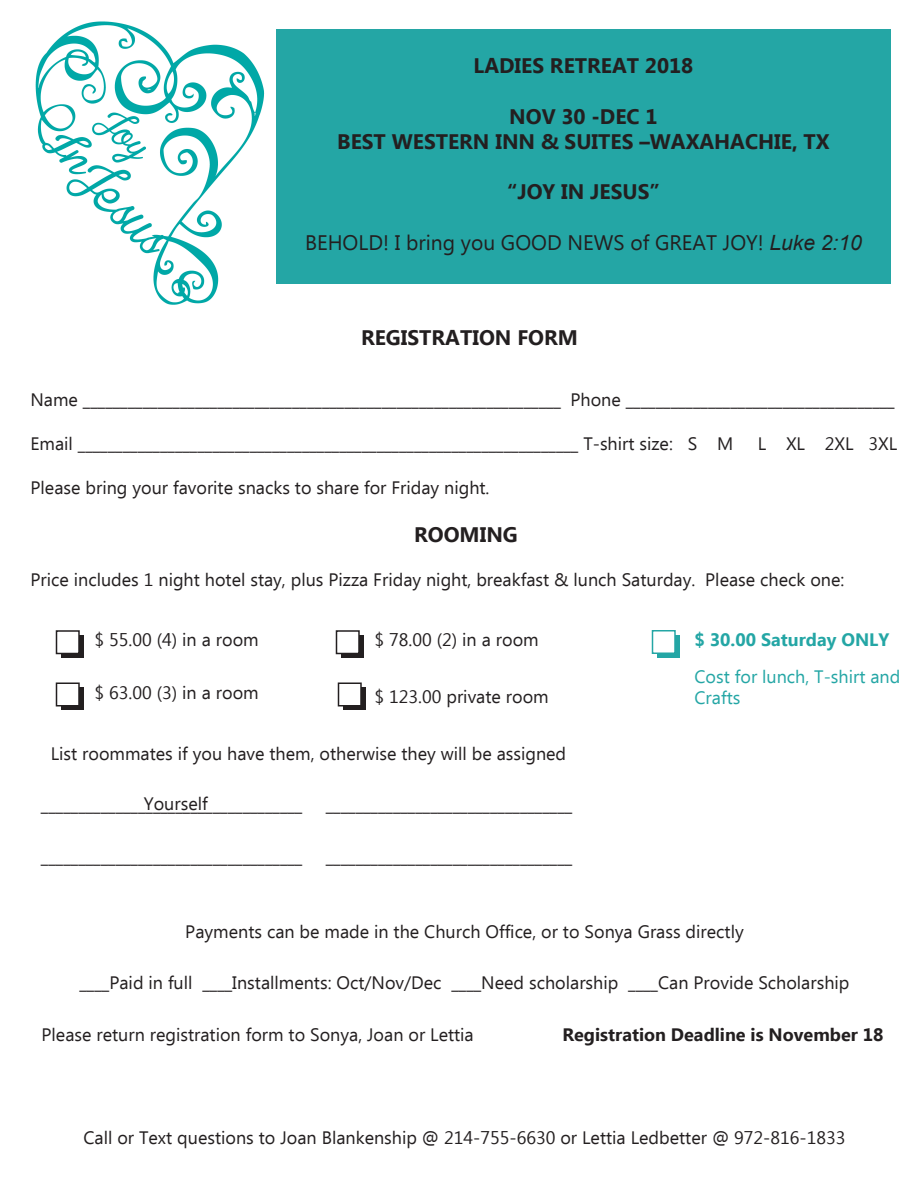
<style>
.page{position:relative;width:918px;height:1188px;background:#fff}
.page>*{position:absolute;margin:0;border:0;box-sizing:border-box;transform-origin:0 0}
.t1{font:700 21px/25.2px "Ebrima";color:#231f20;text-align:center}
.t2{font:21px "Ebrima";color:#231f20}
.t3{font:18px "Ebrima";color:#231f20}
.t4{font:700 18px "Ebrima";color:#231f20}
.t5{font:18px/21.6px "Ebrima";color:#24a6a5}
.t6{font:700 18px "Ebrima";color:#24a6a5}
.s1{font-family:"Arial";font-style:italic}
</style>
<div class="page">
<img style="left:35px;top:21px;width:230px;height:284px">
<div style="left:276px;top:29px;width:615px;height:255px;background:#24a6a5"></div>
<div style="left:62px;top:636px;width:22px;height:22px;background:#231f20"></div>
<div style="left:56px;top:630px;width:24px;height:24px;background:#fff;border:2px solid #231f20"></div>
<div style="left:62px;top:688px;width:22px;height:22px;background:#231f20"></div>
<div style="left:56px;top:682px;width:24px;height:24px;background:#fff;border:2px solid #231f20"></div>
<div style="left:342px;top:636px;width:22px;height:22px;background:#231f20"></div>
<div style="left:336px;top:630px;width:24px;height:24px;background:#fff;border:2px solid #231f20"></div>
<div style="left:657px;top:635px;width:23px;height:23px;background:#24a6a5"></div>
<div style="left:652px;top:630px;width:24px;height:24px;background:#fff;border:2px solid #24a6a5"></div>
<div style="left:344px;top:688px;width:22px;height:22px;background:#231f20"></div>
<div style="left:338px;top:682px;width:24px;height:24px;background:#fff;border:2px solid #231f20"></div>
<p class="t1" style="left:474px;top:54px;width:221px">LADIES RETREAT 2018</p>
<p class="t1" style="left:337px;top:105px;width:494px">NOV 30 -DEC 1<br>BEST WESTERN INN &amp; SUITES –WAXAHACHIE, TX</p>
<p class="t1" style="left:507px;top:180px;width:154px">“JOY IN JESUS”</p>
<p class="t2" style="left:305px;top:227px;width:558px">BEHOLD! I bring you GOOD NEWS of GREAT JOY! <span class="s1">Luke 2:10</span></p>
<p class="t1" style="left:361px;top:326px;width:218px">REGISTRATION FORM</p>
<p class="t3" style="left:31px;top:387px;width:866px">Name ________________________________________________________________ Phone ____________________________________</p>
<p class="t3" style="left:31px;top:431px;width:704px">Email ___________________________________________________________________ T-shirt size: S M</p>
<p class="t3" style="left:758px;top:431px;width:141px">L XL 2XL 3XL</p>
<p class="t3" style="left:31px;top:475px;width:461px">Please bring your favorite snacks to share for Friday night.</p>
<p class="t1" style="left:414px;top:523px;width:105px">ROOMING</p>
<p class="t3" style="left:31px;top:567px;width:815px">Price includes 1 night hotel stay, plus Pizza Friday night, breakfast &amp; lunch Saturday. Please check one:</p>
<p class="t3" style="left:94px;top:627px;width:166px">$ 55.00 (4) in a room</p>
<p class="t3" style="left:94px;top:679px;width:166px">$ 63.00 (3) in a room</p>
<p class="t3" style="left:374px;top:627px;width:166px">$ 78.00 (2) in a room</p>
<p class="t3" style="left:374px;top:684px;width:176px">$ 123.00 private room</p>
<p class="t3" style="left:51px;top:741px;width:517px">List roommates if you have them, otherwise they will be assigned</p>
<p class="t3" style="left:144px;top:791px;width:65px">Yourself</p>
<p class="t3" style="left:41px;top:792px;width:263px">___________________________________</p>
<p class="t3" style="left:326px;top:792px;width:248px">_________________________________</p>
<p class="t3" style="left:41px;top:844px;width:263px">___________________________________</p>
<p class="t3" style="left:326px;top:844px;width:248px">_________________________________</p>
<p class="t6" style="left:694px;top:626px;width:196px">$ 30.00 Saturday ONLY</p>
<p class="t5" style="left:694px;top:667px;width:207px">Cost for lunch, T-shirt and<br>Crafts</p>
<p class="t3" style="left:185px;top:919px;width:560px">Payments can be made in the Church Office, or to Sonya Grass directly</p>
<p class="t3" style="left:80px;top:970px;width:771px">____Paid in full ____Installments: Oct/Nov/Dec ____Need scholarship ____Can Provide Scholarship</p>
<p class="t3" style="left:41px;top:1022px;width:434px">Please return registration form to Sonya, Joan or Lettia</p>
<p class="t4" style="left:563px;top:1021px;width:323px">Registration Deadline is November 18</p>
<p class="t3" style="left:83px;top:1125px;width:764px">Call or Text questions to Joan Blankenship @ 214-755-6630 or Lettia Ledbetter @ 972-816-1833</p>
</div>
